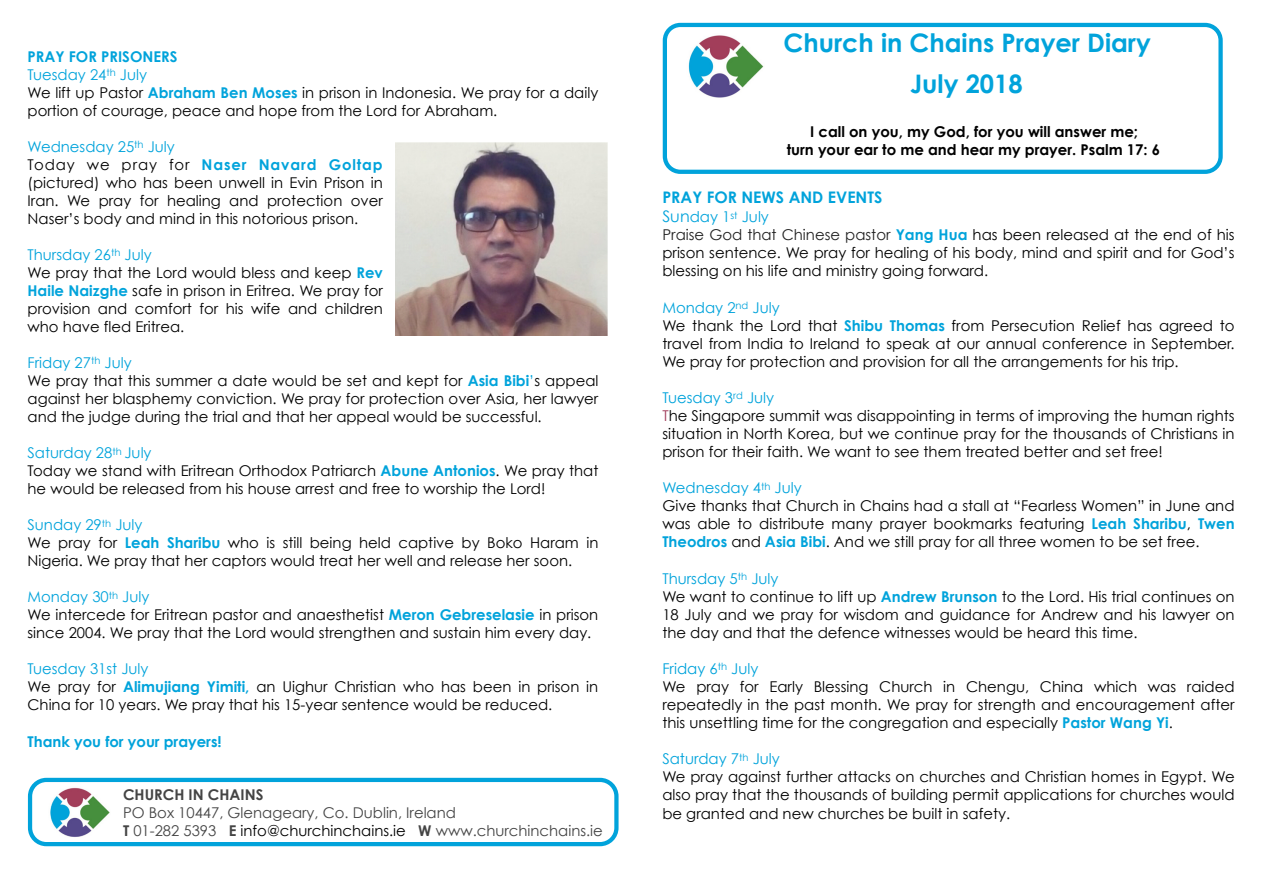
<style>
.page{position:relative;width:1263px;height:893px;background:#fff}
.page>*{position:absolute;margin:0;border:0;box-sizing:border-box;transform-origin:0 0}
.t1{font:700 25.5px/40.3px "Century Gothic";color:#01a3db;text-align:center}
.t2{font:700 15.9px "Century Gothic";color:#01a3db}
.t3{font:14.85px/18px "Century Gothic";color:#000}
.t4{font:14.85px/18px "Century Gothic";color:#444}
.t5{font:700 14.85px/18px "Century Gothic";color:#000;text-align:center}
.t6{font:700 14.85px "Century Gothic";color:#01a3db}
.s1{font-weight:700;color:#01a3db}
.s2{color:#01a3db}
.s3{font-weight:700}
.s4{color:#000}
.s5{font-size:15.9px;color:#01a3db}
.s6{color:#212121}
.s7{color:#a23d5b}
</style>
<div class="page">
<div style="left:663px;top:23px;width:560px;height:151px;border:4px solid #01a3db;border-radius:15px"></div>
<img style="left:688px;top:35px;width:76px;height:63px">
<div style="left:28px;top:778px;width:590px;height:68px;border:4px solid #01a3db;border-radius:16px"></div>
<img style="left:50px;top:787px;width:60px;height:50px">
<img style="left:396px;top:143px;width:211px;height:193px">
<p class="t3" style="left:28px;top:47px;width:572px"><span class="s1">PRAY FOR PRISONERS<br></span><span class="s2">Tuesday 24</span><sup>th</sup> <span class="s2">July<br></span>We lift up Pastor <span class="s1">Abraham Ben Moses</span> in prison in Indonesia. We pray for a daily portion of courage, peace and hope from the Lord for Abraham.</p>
<p class="t3" style="left:28px;top:137px;width:357px"><span class="s2">Wednesday 25</span><sup>th</sup> <span class="s2">July<br></span>Today we pray for <span class="s1">Naser Navard Goltap </span>(pictured) who has been unwell in Evin Prison in Iran. We pray for healing and protection over Naser’s body and mind in this notorious prison.</p>
<p class="t3" style="left:28px;top:245px;width:357px"><span class="s2">Thursday 26</span><sup>th</sup> <span class="s2">July<br></span>We pray that the Lord would bless and keep <span class="s1">Rev Haile Naizghe</span> safe in prison in Eritrea. We pray for provision and comfort for his wife and children who have fled Eritrea.</p>
<p class="t3" style="left:28px;top:353px;width:572px"><span class="s2">Friday 27</span><sup>th</sup> <span class="s2">July<br></span>We pray that this summer a date would be set and kept for <span class="s1">Asia Bibi</span><span class="s2">’</span>s appeal against her blasphemy conviction. We pray for protection over Asia, her lawyer and the judge during the trial and that her appeal would be successful.</p>
<p class="t3" style="left:28px;top:443px;width:572px"><span class="s2">Saturday 28</span><sup>th</sup> <span class="s2">July<br></span>Today we stand with Eritrean Orthodox Patriarch <span class="s1">Abune Antonios</span>. We pray that he would be released from his house arrest and free to worship the Lord!</p>
<p class="t3" style="left:28px;top:516px;width:572px"><span class="s2">Sunday 29</span><sup>th</sup> <span class="s2">July<br></span>We pray for <span class="s1">Leah Sharibu</span> who is still being held captive by Boko Haram in<br>Nigeria. We pray that her captors would treat her well and release her soon.</p>
<p class="t3" style="left:28px;top:588px;width:572px"><span class="s2">Monday 30</span><sup>th</sup> <span class="s2">July<br></span>We intercede for Eritrean pastor and anaesthetist <span class="s1">Meron Gebreselasie</span> in prison since 2004. We pray that the Lord would strengthen and sustain him every day.</p>
<p class="t3" style="left:28px;top:660px;width:572px"><span class="s2">Tuesday 31st July<br></span>We pray for <span class="s1">Alimujiang Yimiti,</span> an Uighur Christian who has been in prison in<br>China for 10 years. We pray that his 15-year sentence would be reduced.</p>
<p class="t6" style="left:28px;top:730px;width:196px">Thank you for your prayers!</p>
<p class="t4" style="left:123px;top:785px;width:481px"><span class="s3">CHURCH IN CHAINS<br></span>PO Box 10447, Glenageary, Co. Dublin, Ireland<br><span class="s3">T</span> 01-282 5393 <span class="s3">E</span> <span class="s4">info@churchinchains.ie</span> <span class="s3">W</span> www.churchinchains.ie</p>
<p class="t1" style="left:783px;top:22px;width:369px">Church in Chains Prayer Diary<br>July 2018</p>
<p class="t5" style="left:787px;top:122px;width:375px">I call on you, my God, for you will answer me;<br>turn your ear to me and hear my prayer. Psalm 17: 6</p>
<p class="t2" style="left:662px;top:185px;width:222px">PRAY FOR NEWS AND EVENTS</p>
<p class="t3" style="left:662px;top:208px;width:574px"><span class="s5">Sun</span><span class="s2">day 1</span><sup>st</sup> <span class="s2">July<br></span><span class="s6">Praise God that Chinese pastor</span> <span class="s1">Yang Hua</span> has been released at the end of his prison sentence. We pray for healing of his body, mind and spirit and for God’s blessing on his life and ministry going forward.</p>
<p class="t3" style="left:662px;top:298px;width:574px"><span class="s2">Monday 2</span><sup>nd</sup> <span class="s2">July<br></span>We thank the Lord that <span class="s1">Shibu Thomas</span> from Persecution Relief has agreed to travel from India to Ireland to speak at our annual conference in September.<br>We pray for protection and provision for all the arrangements for his trip.</p>
<p class="t3" style="left:662px;top:388px;width:574px"><span class="s2">Tuesday 3</span><sup>rd</sup> <span class="s2">July<br></span><span class="s7">T</span>he Singapore summit was disappointing in terms of improving the human rights situation in North Korea, but we continue pray for the thousands of Christians in prison for their faith. We want to see them treated better and set free!</p>
<p class="t3" style="left:662px;top:479px;width:574px"><span class="s2">Wednesday 4</span><sup>th</sup> <span class="s2">July<br></span>Give thanks that Church in Chains had a stall at “Fearless Women” in June and was able to distribute many prayer bookmarks featuring <span class="s1">Leah Sharibu</span>, <span class="s1">Twen Theodros</span> and <span class="s1">Asia Bibi</span>. And we still pray for all three women to be set free.</p>
<p class="t3" style="left:662px;top:569px;width:574px"><span class="s2">Thursday 5</span><sup>th</sup> <span class="s2">July<br></span>We want to continue to lift up <span class="s1">Andrew Brunson</span> to the Lord. His trial continues on 18 July and we pray for wisdom and guidance for Andrew and his lawyer on the day and that the defence witnesses would be heard this time.</p>
<p class="t3" style="left:662px;top:659px;width:574px"><span class="s2">Friday 6</span><sup>th</sup> <span class="s2">July<br></span>We pray for Early Blessing Church in Chengu, China which was raided repeatedly in the past month. We pray for strength and encouragement after this unsettling time for the congregation and especially <span class="s1">Pastor Wang Yi</span>.</p>
<p class="t3" style="left:662px;top:750px;width:574px"><span class="s2">Saturday 7</span><sup>th</sup> <span class="s2">July<br></span>We pray against further attacks on churches and Christian homes in Egypt. We also pray that the thousands of building permit applications for churches would be granted and new churches be built in safety.</p>
</div>
